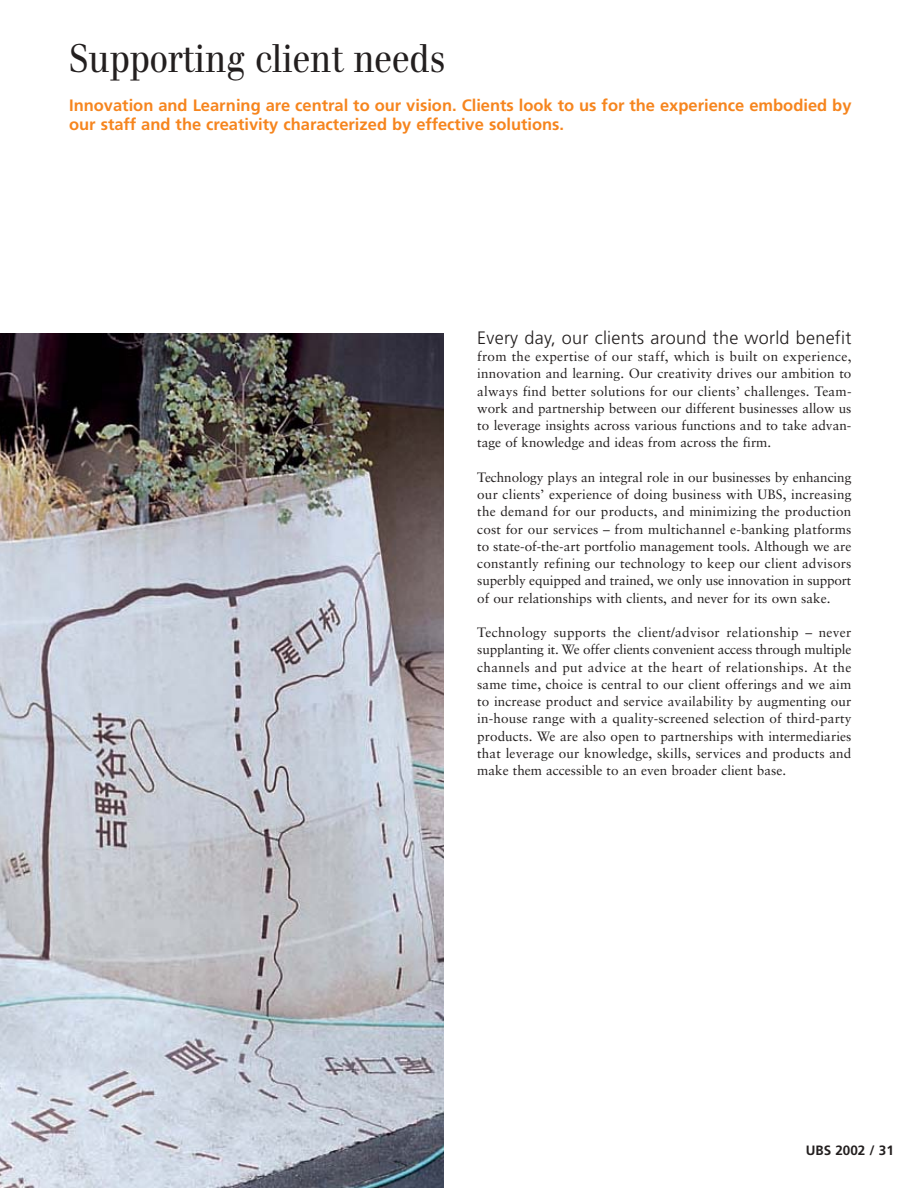
<style>
.page{position:relative;width:918px;height:1188px;background:#fff}
.page>*{position:absolute;margin:0;border:0;box-sizing:border-box;transform-origin:0 0}
.t1{font:39px "UBS Headline";color:#231f1f}
.t2{font:300 18px "Frutiger";letter-spacing:.015em;color:#231f1f}
.t3{font:700 16.5px/19.5px "Frutiger";color:#f6851e}
.t4{font:13.5px/17.2px "Sabon";color:#231f1f;text-align:justify}
.t5{font:700 13.5px "Frutiger";color:#231f1f}
</style>
<div class="page">
<img style="left:0;top:333px;width:443px;height:855px">
<h1 class="t1" style="left:69px;top:44px;width:378px">Supporting client needs</h1>
<p class="t3" style="left:69px;top:97px;width:784px">Innovation and Learning are central to our vision. Clients look to us for the experience embodied by our staff and the creativity characterized by effective solutions.</p>
<h2 class="t2" style="left:477px;top:330px;width:376px">Every day, our clients around the world benefit</h2>
<p class="t4" style="left:477px;top:349px;width:376px">from the expertise of our staff, which is built on experience, innovation and learning. Our creativity drives our ambition to always find better solutions for our clients’ challenges. Team&shy;work and partnership between our different businesses allow us to leverage insights across various functions and to take advan&shy;tage of knowledge and ideas from across the firm.</p>
<p class="t4" style="left:477px;top:470px;width:376px">Technology plays an integral role in our businesses by enhancing our clients’ experience of doing business with UBS, increasing the demand for our products, and minimizing the production cost for our services – from multichannel e-banking platforms to state-of-the-art portfolio management tools. Although we are constantly refining our technology to keep our client advisors superbly equipped and trained, we only use innovation in support of our relationships with clients, and never for its own sake.</p>
<p class="t4" style="left:477px;top:625px;width:376px">Technology supports the client/advisor relationship – never supplanting it. We offer clients convenient access through multiple channels and put advice at the heart of relationships. At the same time, choice is central to our client offerings and we aim to increase product and service availability by augmenting our in-house range with a quality-screened selection of third-party products. We are also open to partnerships with intermediaries that leverage our knowledge, skills, services and products and make them accessible to an even broader client base.</p>
<p class="t5" style="left:806px;top:1145px;width:90px">UBS 2002 / 31</p>
</div>
